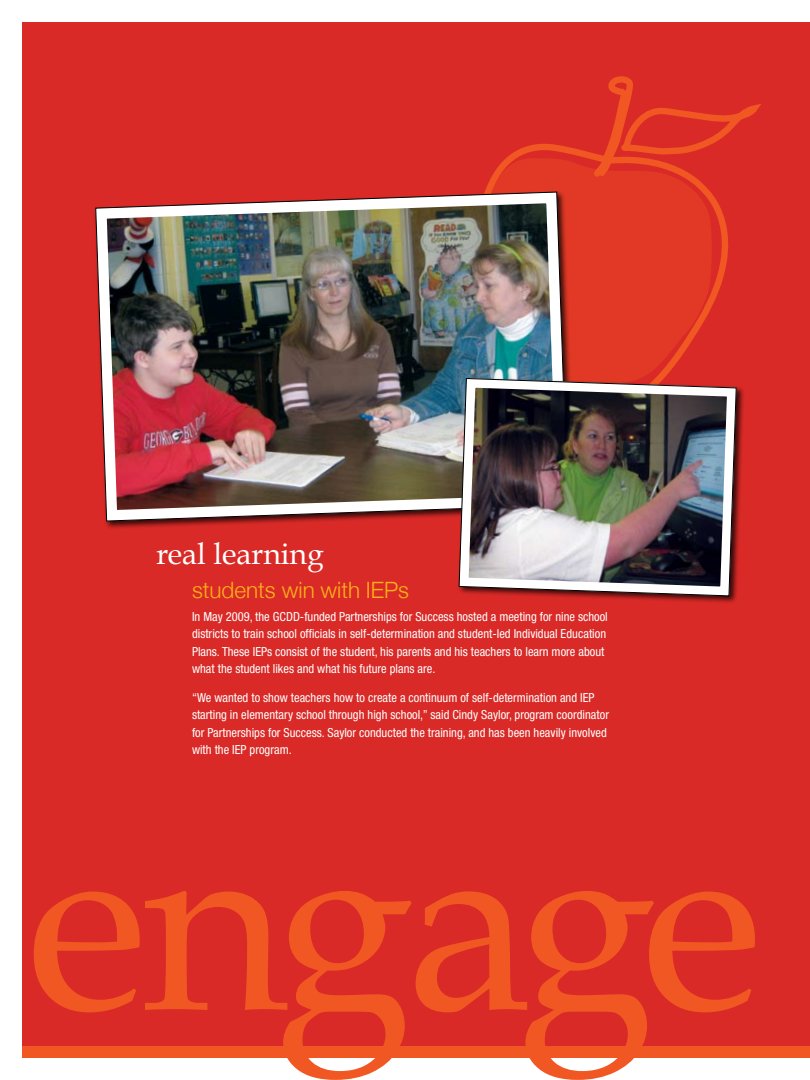
<style>
.page{position:relative;width:810px;height:1080px;background:#fff}
.page>*{position:absolute;margin:0;border:0;box-sizing:border-box;transform-origin:0 0}
.t1{font:250.88px "Book Antiqua";color:#f15722}
.t2{font:30px "Book Antiqua";color:#fff}
.t3{font:300 22.5px "Helvetica Neue";color:#fcb117}
.t4{font:condensed 12.5px/17.5px "Helvetica Neue";color:#fff}
</style>
<div class="page">
<div style="left:22px;top:22px;width:788px;height:1036px;background:#d92a27"></div>
<svg style="left:487px;top:144px;width:241px;height:229px"></svg>
<svg style="left:588px;top:76px;width:173px;height:106px"></svg>
<div style="left:22px;top:1046px;width:788px;height:12px;background:#f15722"></div>
<svg style="left:105px;top:187px;width:468px;height:340px"></svg>
<img style="left:95px;top:191px;width:474px;height:331px">
<div style="left:457px;top:376px;width:288px;height:228px;background:#000;opacity:.75"></div>
<svg style="left:454px;top:373px;width:287px;height:228px"></svg>
<img style="left:458px;top:378px;width:279px;height:219px">
<h2 class="t2" style="left:157px;top:535px;width:169px">real learning</h2>
<h3 class="t3" style="left:192px;top:576px;width:219px">students win with IEPs</h3>
<p class="t4" style="left:192px;top:607px;width:417px">In May 2009, the GCDD-funded Partnerships for Success hosted a meeting for nine school districts to train school officials in self-determination and student-led Individual Education Plans. These IEPs consist of the student, his parents and his teachers to learn more about what the student likes and what his future plans are.</p>
<p class="t4" style="left:192px;top:689px;width:419px">“We wanted to show teachers how to create a continuum of self-determination and IEP starting in elementary school through high school,” said Cindy Saylor, program coordinator for Partnerships for Success. Saylor conducted the training, and has been heavily involved with the IEP program.</p>
<h1 class="t1" style="left:27px;top:768px;width:737px">engage</h1>
</div>
